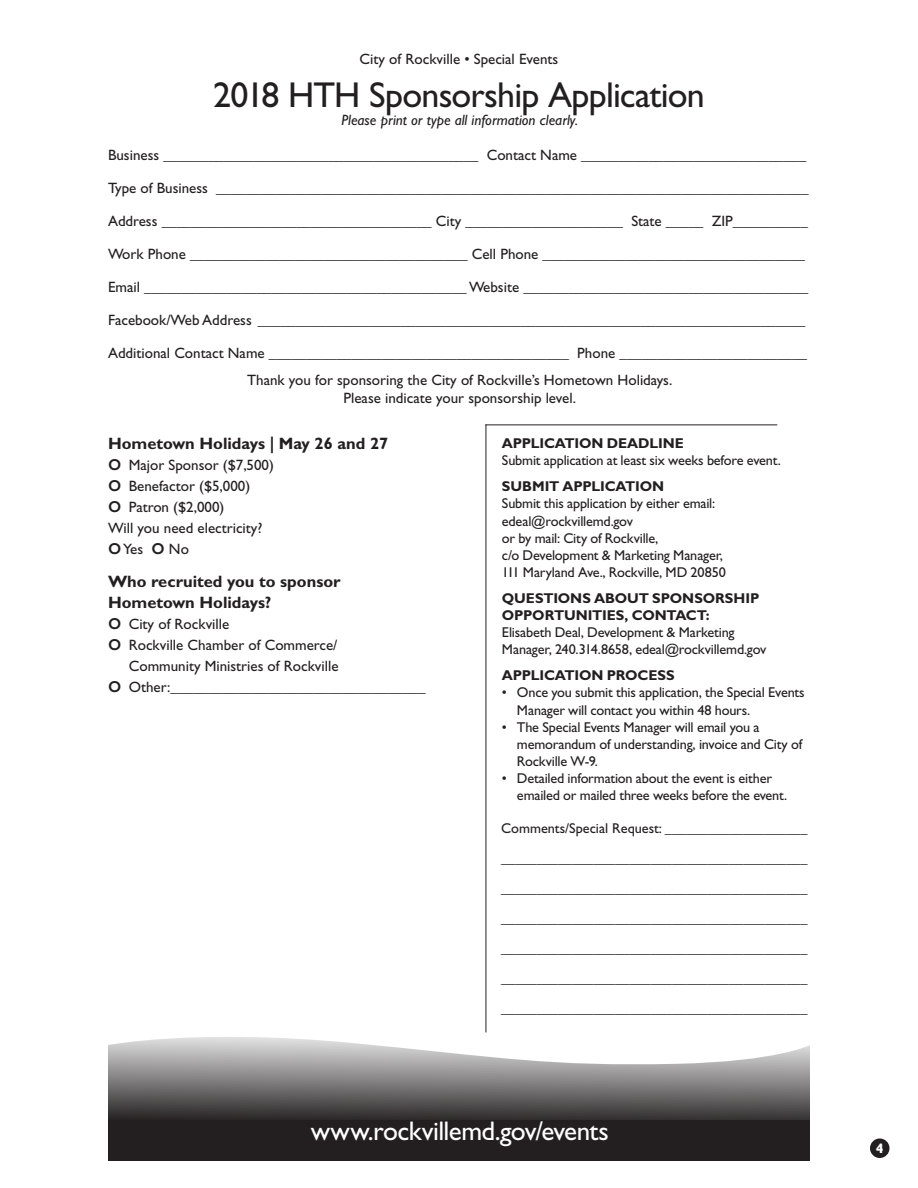
<style>
.page{position:relative;width:918px;height:1188px;background:#fff}
.page>*{position:absolute;margin:0;border:0;box-sizing:border-box;transform-origin:0 0}
.t1{font:36px "Gill Sans Std";letter-spacing:-.025em;color:#231f20}
.t2{font:27px "Gill Sans Std";letter-spacing:-.025em;color:#fff}
.t3{font:700 16.5px "Gill Sans Std";color:#231f20}
.t4{font:15px "Gill Sans Std";color:#231f20}
.t5{font:italic 15px "Gill Sans Std";color:#231f20}
.t6{font:14.25px/17.1px "Gill Sans Std";letter-spacing:-.015em;color:#231f20}
.t7{font:700 14.25px "Gill Sans Std";letter-spacing:-.01em;color:#231f20}
.t8{font:13.5px "Negotiate Hv";color:#fff}
.s1{font-size:24px}
</style>
<div class="page">
<svg style="left:108px;top:1037px;width:702px;height:83px"></svg>
<div style="left:108px;top:1120px;width:702px;height:41px;background:#231f20"></div>
<hr style="left:486px;top:424px;width:1px;height:608px;background:#231f20">
<hr style="left:485px;top:424px;width:292px;height:1px;background:#231f20">
<div style="left:870px;top:1138px;width:19px;height:20px;background:#231f20;border-radius:50%"></div>
<p class="t4" style="left:360px;top:51px;width:200px">City of Rockville • Special Events</p>
<p class="t1" style="left:213px;top:75px;width:493px">2018 HTH Sponsorship Application</p>
<p class="t5" style="left:341px;top:112px;width:238px">Please print or type all information clearly.</p>
<p class="t4" style="left:108px;top:146px;width:700px">Business __________________________________________ Contact Name ______________________________</p>
<p class="t4" style="left:108px;top:179px;width:702px">Type of Business _______________________________________________________________________________</p>
<p class="t4" style="left:108px;top:212px;width:701px">Address ____________________________________ City _____________________ State _____ ZIP__________</p>
<p class="t4" style="left:108px;top:245px;width:699px">Work Phone _____________________________________ Cell Phone ___________________________________</p>
<p class="t4" style="left:108px;top:278px;width:702px">Email ___________________________________________ Website ______________________________________</p>
<p class="t4" style="left:108px;top:311px;width:699px">Facebook/Web Address _________________________________________________________________________</p>
<p class="t4" style="left:108px;top:344px;width:701px">Additional Contact Name ________________________________________ Phone _________________________</p>
<p class="t4" style="left:247px;top:371px;width:427px">Thank you for sponsoring the City of Rockville’s Hometown Holidays.</p>
<p class="t4" style="left:344px;top:389px;width:234px">Please indicate your sponsorship level.</p>
<p class="t3" style="left:108px;top:433px;width:282px">Hometown Holidays | May 26 and 27</p>
<p class="t4" style="left:108px;top:456px;width:167px"><span class="s1">o</span> Major Sponsor ($7,500)</p>
<p class="t4" style="left:108px;top:477px;width:144px"><span class="s1">o</span> Benefactor ($5,000)</p>
<p class="t4" style="left:108px;top:498px;width:118px"><span class="s1">o</span> Patron ($2,000)</p>
<p class="t4" style="left:108px;top:519px;width:156px">Will you need electricity?</p>
<p class="t4" style="left:108px;top:540px;width:82px"><span class="s1">o</span> Yes <span class="s1">o</span> No</p>
<p class="t3" style="left:108px;top:571px;width:234px">Who recruited you to sponsor</p>
<p class="t3" style="left:108px;top:592px;width:165px">Hometown Holidays?</p>
<p class="t4" style="left:108px;top:615px;width:123px"><span class="s1">o</span> City of Rockville</p>
<p class="t4" style="left:108px;top:636px;width:231px"><span class="s1">o</span> Rockville Chamber of Commerce/</p>
<p class="t4" style="left:129px;top:657px;width:211px">Community Ministries of Rockville</p>
<p class="t4" style="left:108px;top:678px;width:319px"><span class="s1">o</span> Other:__________________________________</p>
<p class="t7" style="left:502px;top:435px;width:183px">APPLICATION DEADLINE</p>
<p class="t6" style="left:502px;top:452px;width:280px">Submit application at least six weeks before event.</p>
<p class="t7" style="left:502px;top:478px;width:164px">SUBMIT APPLICATION</p>
<p class="t6" style="left:502px;top:495px;width:215px">Submit this application by either email:</p>
<p class="t6" style="left:502px;top:512px;width:132px">edeal@rockvillemd.gov</p>
<p class="t6" style="left:502px;top:529px;width:223px">or by mail: City of Rockville,<br>c/o Development &amp; Marketing Manager,</p>
<p class="t6" style="left:502px;top:564px;width:225px">111 Maryland Ave., Rockville, MD 20850</p>
<p class="t7" style="left:502px;top:590px;width:259px">QUESTIONS ABOUT SPONSORSHIP</p>
<p class="t7" style="left:502px;top:607px;width:209px">OPPORTUNITIES, CONTACT:</p>
<p class="t6" style="left:502px;top:624px;width:266px">Elisabeth Deal, Development &amp; Marketing<br>Manager, 240.314.8658, edeal@rockvillemd.gov</p>
<p class="t7" style="left:502px;top:667px;width:174px">APPLICATION PROCESS</p>
<p class="t6" style="left:517px;top:684px;width:289px;text-indent:-15px">• Once you submit this application, the Special Events<br>Manager will contact you within 48 hours.</p>
<p class="t6" style="left:517px;top:718px;width:287px;text-indent:-15px">• The Special Events Manager will email you a memorandum of understanding, invoice and City of<br>Rockville W-9.</p>
<p class="t6" style="left:517px;top:770px;width:272px;text-indent:-15px">• Detailed information about the event is either emailed or mailed three weeks before the event.</p>
<p class="t6" style="left:501px;top:820px;width:308px">Comments/Special Request: ____________________</p>
<p class="t6" style="left:501px;top:850px;width:308px">___________________________________________</p>
<p class="t6" style="left:501px;top:880px;width:308px">___________________________________________</p>
<p class="t6" style="left:501px;top:904px;width:308px;line-height:30px">___________________________________________ ___________________________________________</p>
<p class="t6" style="left:501px;top:970px;width:308px">___________________________________________</p>
<p class="t6" style="left:501px;top:1000px;width:308px">___________________________________________</p>
<p class="t2" style="left:311px;top:1116px;width:300px">www.rockvillemd.gov/events</p>
<p class="t8" style="left:876px;top:1141px;width:8px">4</p>
</div>
